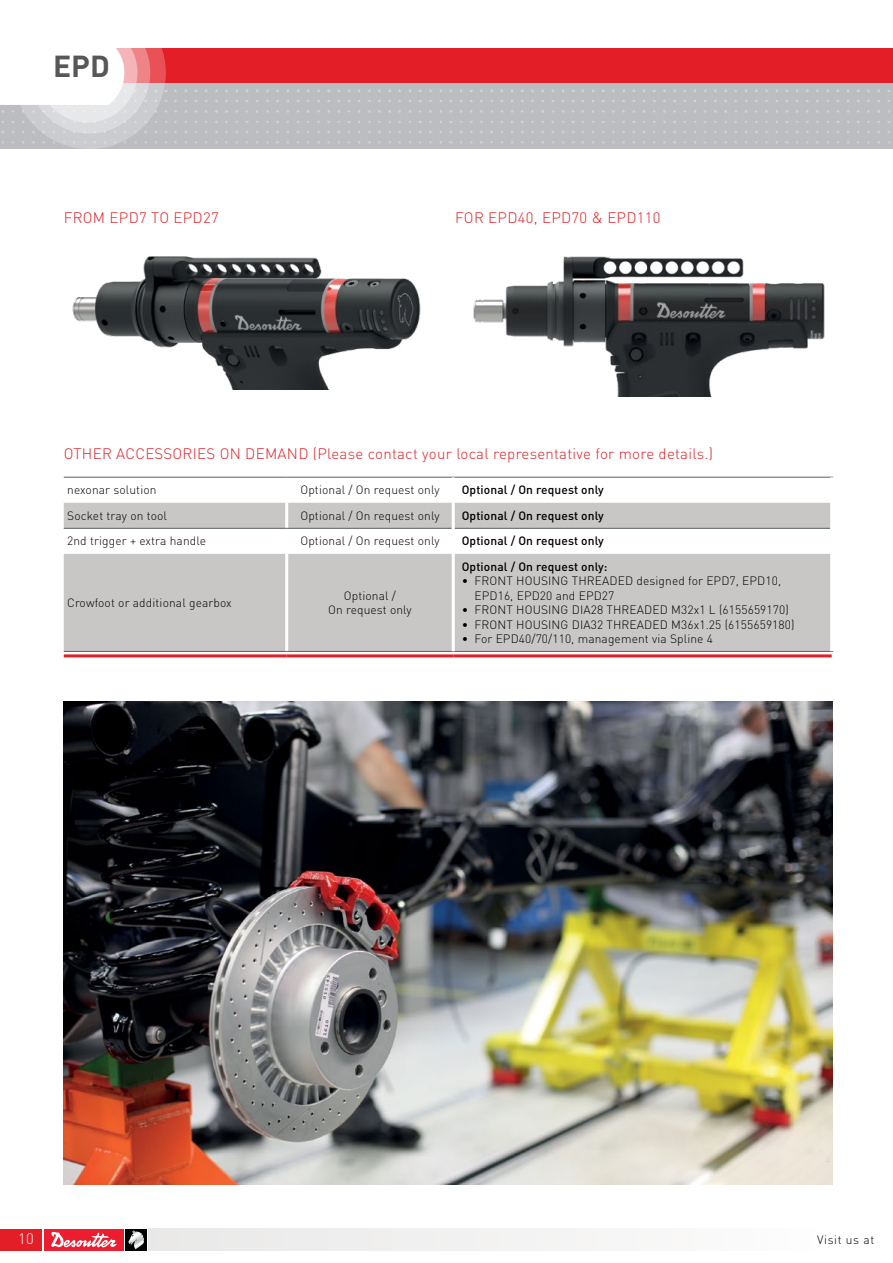
<style>
.page{position:relative;width:893px;height:1263px;background:#fff}
.page>*{position:absolute;margin:0;border:0;box-sizing:border-box;transform-origin:0 0}
.t1{font:700 30px "DIN";color:#575757}
.t2{font:300 15px "DIN";letter-spacing:.02em;color:#e31e26}
.t3{font:300 15px "DIN";color:#fff}
.t4{font:300 12px/14.4px "DIN";letter-spacing:.01em;color:#000;text-align:center}
.t5{font:500 12px "DIN Pro";letter-spacing:.01em;color:#000}
.t6{font:300 12px "DIN";letter-spacing:.05em;color:#000}
</style>
<div class="page">
<div style="left:166px;top:83px;width:727px;height:66px;background:#bbbdc1"></div>
<div style="left:0;top:49px;width:893px;height:34px;background:#e31e26"></div>
<div style="left:0;top:1229px;width:43px;height:21px;background:#e31e26"></div>
<svg style="left:125px;top:1229px;width:1px;height:21px"></svg>
<div style="left:126px;top:1229px;width:21px;height:21px;background:#000"></div>
<div style="left:44px;top:1229px;width:80px;height:21px;background:#ed1c2e"></div>
<svg style="left:51px;top:1231px;width:66px;height:16px"></svg>
<svg style="left:128px;top:1230px;width:16px;height:19px"></svg>
<div style="left:148px;top:1229px;width:675px;height:21px;background:#f3f2f1"></div>
<svg style="left:0;top:48px;width:166px;height:101px"></svg>
<img style="left:473px;top:256px;width:352px;height:141px">
<img style="left:72px;top:256px;width:349px;height:134px">
<img style="left:64px;top:702px;width:769px;height:483px">
<svg style="left:64px;top:503px;width:766px;height:148px;fill:#c9c7c6"></svg>
<hr style="left:64px;top:654px;width:223px;height:3px;background:#e31e26">
<hr style="left:287px;top:654px;width:166px;height:3px;background:#e31e26">
<hr style="left:453px;top:654px;width:379px;height:3px;background:#e31e26">
<hr style="left:285px;top:503px;width:3px;height:25px;background:#fff">
<hr style="left:285px;top:528px;width:3px;height:26px;background:#fff">
<hr style="left:285px;top:554px;width:3px;height:97px;background:#fff">
<hr style="left:64px;top:477px;width:223px;height:1px;background:#586063">
<hr style="left:287px;top:477px;width:166px;height:1px;background:#586063">
<hr style="left:453px;top:477px;width:380px;height:1px;background:#586063">
<hr style="left:64px;top:528px;width:223px;height:1px;background:#586063">
<hr style="left:287px;top:528px;width:165px;height:1px;background:#586063">
<hr style="left:455px;top:528px;width:375px;height:1px;background:#586063">
<hr style="left:64px;top:651px;width:223px;height:1px;background:#586063">
<hr style="left:287px;top:651px;width:166px;height:1px;background:#586063">
<hr style="left:453px;top:651px;width:380px;height:1px;background:#586063">
<hr style="left:452px;top:477px;width:3px;height:26px;background:#fff">
<hr style="left:830px;top:477px;width:3px;height:26px;background:#fff">
<hr style="left:452px;top:503px;width:3px;height:25px;background:#fff">
<hr style="left:452px;top:528px;width:3px;height:26px;background:#fff">
<hr style="left:452px;top:554px;width:3px;height:97px;background:#fff">
<h1 class="t1" style="left:53px;top:46px;width:58px">EPD</h1>
<p class="t2" style="left:64px;top:209px;width:157px">FROM EPD7 TO EPD27</p>
<p class="t2" style="left:455px;top:209px;width:207px">FOR EPD40, EPD70 &amp; EPD110</p>
<p class="t2" style="left:64px;top:444px;width:651px">OTHER ACCESSORIES ON DEMAND (Please contact your local representative for more details.)</p>
<p class="t4" style="left:67px;top:483px;width:91px">nexonar solution</p>
<p class="t4" style="left:300px;top:483px;width:141px">Optional / On request only</p>
<p class="t5" style="left:462px;top:480px;width:144px">Optional / On request only</p>
<p class="t4" style="left:67px;top:508px;width:101px">Socket tray on tool</p>
<p class="t4" style="left:300px;top:508px;width:141px">Optional / On request only</p>
<p class="t5" style="left:462px;top:506px;width:144px">Optional / On request only</p>
<p class="t4" style="left:67px;top:534px;width:140px">2nd trigger + extra handle</p>
<p class="t4" style="left:300px;top:534px;width:141px">Optional / On request only</p>
<p class="t5" style="left:462px;top:531px;width:144px">Optional / On request only</p>
<p class="t4" style="left:67px;top:595px;width:166px">Crowfoot or additional gearbox</p>
<p class="t4" style="left:328px;top:588px;width:85px">Optional /<br>On request only</p>
<p class="t5" style="left:462px;top:557px;width:147px">Optional / On request only:</p>
<p class="t4" style="left:474px;top:574px;width:308px;text-align:left;text-indent:-13px">• FRONT HOUSING THREADED designed for EPD7, EPD10,<br>EPD16, EPD20 and EPD27</p>
<p class="t4" style="left:462px;top:602px;width:329px">• FRONT HOUSING DIA28 THREADED M32x1 L (6155659170)</p>
<p class="t4" style="left:462px;top:617px;width:334px">• FRONT HOUSING DIA32 THREADED M36x1.25 (6155659180)</p>
<p class="t4" style="left:462px;top:631px;width:253px">• For EPD40/70/110, management via Spline 4</p>
<p class="t3" style="left:18px;top:1229px;width:17px">10</p>
<p class="t6" style="left:817px;top:1232px;width:59px">Visit us at</p>
</div>
